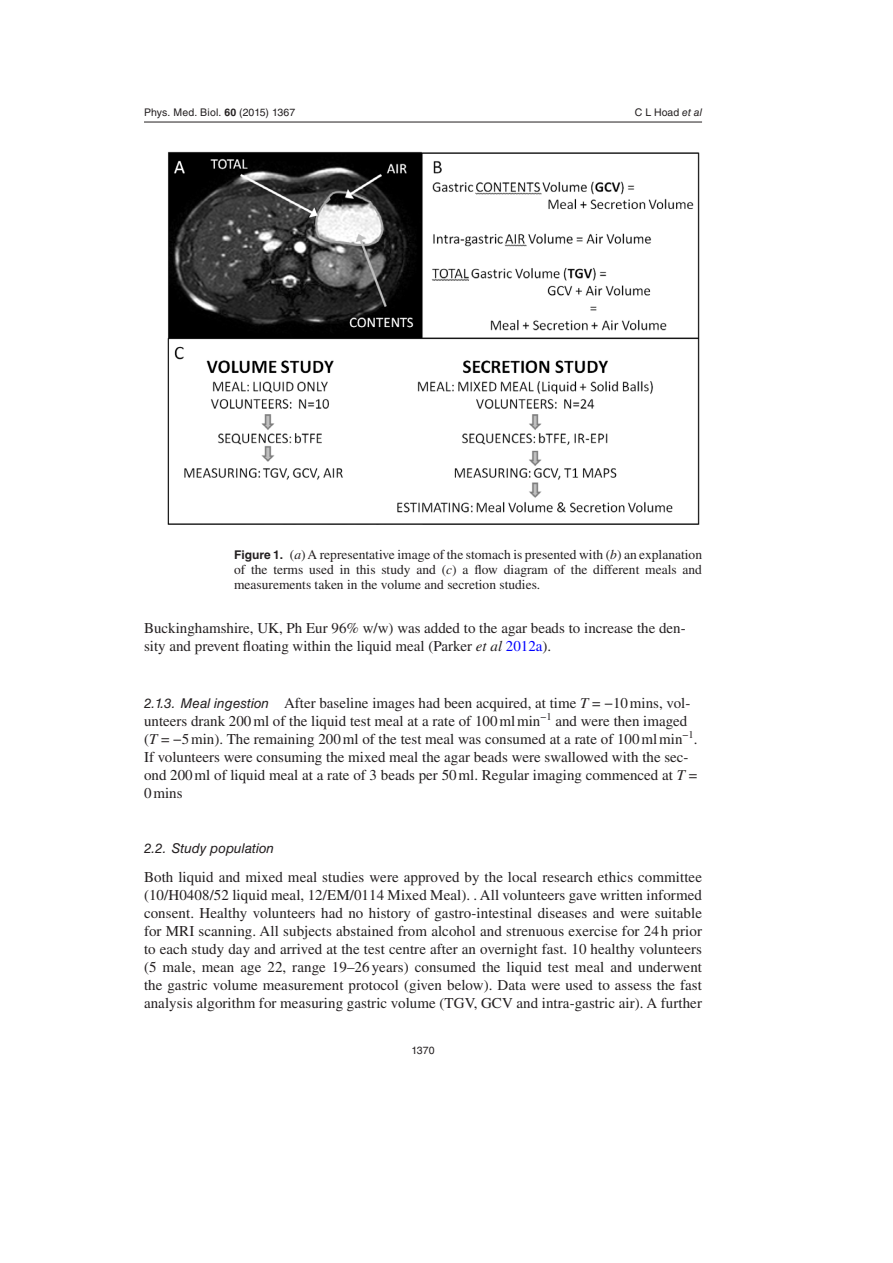
<style>
.page{position:relative;width:893px;height:1263px;background:#fff}
.page>*{position:absolute;margin:0;border:0;box-sizing:border-box;transform-origin:0 0}
.t1{font:15px/18px "Times LT Std";color:#231f20}
.t2{font:13.5px/15px "Times LT Std";color:#231f20;text-align:justify}
.t3{font:italic 13.5px "Helvetica LT Std";color:#231f20}
.t4{font:10.5px "Helvetica LT Std";letter-spacing:.005em;color:#231f20}
.s1{font-family:"Helvetica";font-weight:700}
.s2{font-family:"Helvetica"}
.s3{font-style:italic}
.s4{font-family:"Helvetica LT Std";font-weight:700;font-size:12px}
.s5{color:#00f}
.s6{font-family:"Helvetica LT Std";font-style:italic;font-size:13.5px}
</style>
<div class="page">
<hr style="left:144px;top:122px;width:558px;height:1px;background:#231f20">
<img style="left:167px;top:151px;width:533px;height:374px">
<p class="t4" style="left:144px;top:107px;width:153px">Phys. Med. Biol. <span class="s1">60</span> (<span class="s2">2015</span>) 1367</p>
<p class="t4" style="left:635px;top:106px;width:69px">C L Hoad <span class="s3">et al</span></p>
<p class="t2" style="left:234px;top:547px;width:470px"><span class="s4">Figure 1.</span> (<span class="s3">a</span>) A representative image of the stomach is presented with (<span class="s3">b</span>) an explanation of the terms used in this study and (<span class="s3">c</span>) a flow diagram of the different meals and measurements taken in the volume and secretion studies.</p>
<p class="t1" style="left:144px;top:618px;width:543px">Buckinghamshire, UK, Ph Eur 96% w/w) was added to the agar beads to increase the den&shy;sity and prevent floating within the liquid meal (Parker <span class="s3">et al</span> <span class="s5">2012a</span>).</p>
<p class="t1" style="left:144px;top:693px;width:555px"><span class="s6">2.1.3. Meal ingestion</span> After baseline images had been acquired, at time <span class="s3">T</span> = −10mins, vol&shy;unteers drank 200ml of the liquid test meal at a rate of 100mlmin<sup>−1</sup> and were then imaged (<span class="s3">T</span> = −5min). The remaining 200ml of the test meal was consumed at a rate of 100mlmin<sup>−1</sup>.<br>If volunteers were consuming the mixed meal the agar beads were swallowed with the sec&shy;ond 200ml of liquid meal at a rate of 3 beads per 50ml. Regular imaging commenced at <span class="s3">T</span> = 0mins</p>
<p class="t3" style="left:144px;top:840px;width:132px">2.2. Study population</p>
<p class="t1" style="left:144px;top:867px;width:560px;text-align:justify">Both liquid and mixed meal studies were approved by the local research ethics committee (10/H0408/52 liquid meal, 12/EM/0114 Mixed Meal). . All volunteers gave written informed consent. Healthy volunteers had no history of gastro-intestinal diseases and were suitable for MRI scanning. All subjects abstained from alcohol and strenuous exercise for 24 h prior to each study day and arrived at the test centre after an overnight fast. 10 healthy volunteers (5 male, mean age 22, range 19–26 years) consumed the liquid test meal and underwent the gastric volume measurement protocol (given below). Data were used to assess the fast analysis algorithm for measuring gastric volume (TGV, GCV and intra-gastric air). A further</p>
<p class="t4" style="left:411px;top:1044px;width:25px">1370</p>
</div>
